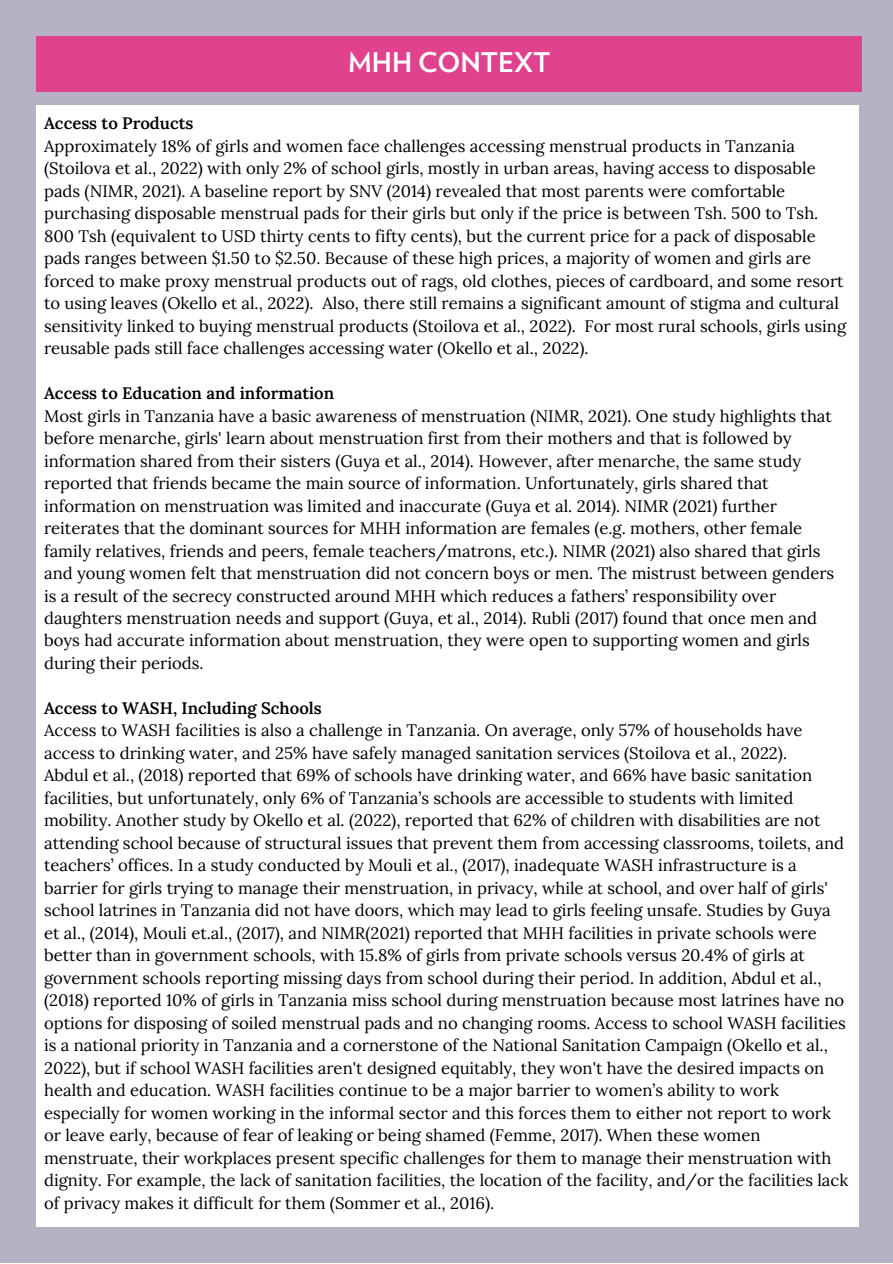
<style>
.page{position:relative;width:893px;height:1264px;background:#fff}
.page>*{position:absolute;margin:0;border:0;box-sizing:border-box;transform-origin:0 0}
.t1{font:700 27px "Verlag";color:#fff}
.t2{font:16.65px/22.5px "Lora";color:#000}
.t3{font:600 16.65px "Lora";color:#000}
</style>
<div class="page">
<div style="left:0;top:0;width:892px;height:1262px;background:#b5b2c4"></div>
<div style="left:36px;top:105px;width:822px;height:1121px;background:#fff"></div>
<div style="left:36px;top:36px;width:825px;height:55px;background:#e0428e"></div>
<h1 class="t1" style="left:348px;top:50px;width:204px">MHH CONTEXT</h1>
<p class="t3" style="left:44px;top:112px;width:151px">Access to Products</p>
<p class="t2" style="left:44px;top:134px;width:803px">Approximately 18% of girls and women face challenges accessing menstrual products in Tanzania (Stoilova et al., 2022) with only 2% of school girls, mostly in urban areas, having access to disposable pads (NIMR, 2021). A baseline report by SNV (2014) revealed that most parents were comfortable purchasing disposable menstrual pads for their girls but only if the price is between Tsh. 500 to Tsh.<br>800 Tsh (equivalent to USD thirty cents to fifty cents), but the current price for a pack of disposable pads ranges between $1.50 to $2.50. Because of these high prices, a majority of women and girls are forced to make proxy menstrual products out of rags, old clothes, pieces of cardboard, and some resort to using leaves (Okello et al., 2022). Also, there still remains a significant amount of stigma and cultural sensitivity linked to buying menstrual products (Stoilova et al., 2022). For most rural schools, girls using reusable pads still face challenges accessing water (Okello et al., 2022).</p>
<p class="t3" style="left:44px;top:382px;width:291px">Access to Education and information</p>
<p class="t2" style="left:44px;top:404px;width:791px">Most girls in Tanzania have a basic awareness of menstruation (NIMR, 2021). One study highlights that before menarche, girls' learn about menstruation first from their mothers and that is followed by information shared from their sisters (Guya et al., 2014). However, after menarche, the same study reported that friends became the main source of information. Unfortunately, girls shared that information on menstruation was limited and inaccurate (Guya et al. 2014). NIMR (2021) further reiterates that the dominant sources for MHH information are females (e.g. mothers, other female family relatives, friends and peers, female teachers/matrons, etc.). NIMR (2021) also shared that girls and young women felt that menstruation did not concern boys or men. The mistrust between genders is a result of the secrecy constructed around MHH which reduces a fathers’ responsibility over daughters menstruation needs and support (Guya, et al., 2014). Rubli (2017) found that once men and boys had accurate information about menstruation, they were open to supporting women and girls during their periods.</p>
<p class="t3" style="left:44px;top:697px;width:279px">Access to WASH, Including Schools</p>
<p class="t2" style="left:44px;top:719px;width:805px">Access to WASH facilities is also a challenge in Tanzania. On average, only 57% of households have access to drinking water, and 25% have safely managed sanitation services (Stoilova et al., 2022).<br>Abdul et al., (2018) reported that 69% of schools have drinking water, and 66% have basic sanitation facilities, but unfortunately, only 6% of Tanzania’s schools are accessible to students with limited mobility. Another study by Okello et al. (2022), reported that 62% of children with disabilities are not attending school because of structural issues that prevent them from accessing classrooms, toilets, and teachers’ offices. In a study conducted by Mouli et al., (2017), inadequate WASH infrastructure is a barrier for girls trying to manage their menstruation, in privacy, while at school, and over half of girls' school latrines in Tanzania did not have doors, which may lead to girls feeling unsafe. Studies by Guya et al., (2014), Mouli et.al., (2017), and NIMR(2021) reported that MHH facilities in private schools were better than in government schools, with 15.8% of girls from private schools versus 20.4% of girls at government schools reporting missing days from school during their period. In addition, Abdul et al., (2018) reported 10% of girls in Tanzania miss school during menstruation because most latrines have no options for disposing of soiled menstrual pads and no changing rooms. Access to school WASH facilities is a national priority in Tanzania and a cornerstone of the National Sanitation Campaign (Okello et al., 2022), but if school WASH facilities aren't designed equitably, they won't have the desired impacts on health and education. WASH facilities continue to be a major barrier to women’s ability to work especially for women working in the informal sector and this forces them to either not report to work or leave early, because of fear of leaking or being shamed (Femme, 2017). When these women menstruate, their workplaces present specific challenges for them to manage their menstruation with dignity. For example, the lack of sanitation facilities, the location of the facility, and/or the facilities lack of privacy makes it difficult for them (Sommer et al., 2016).</p>
</div>
